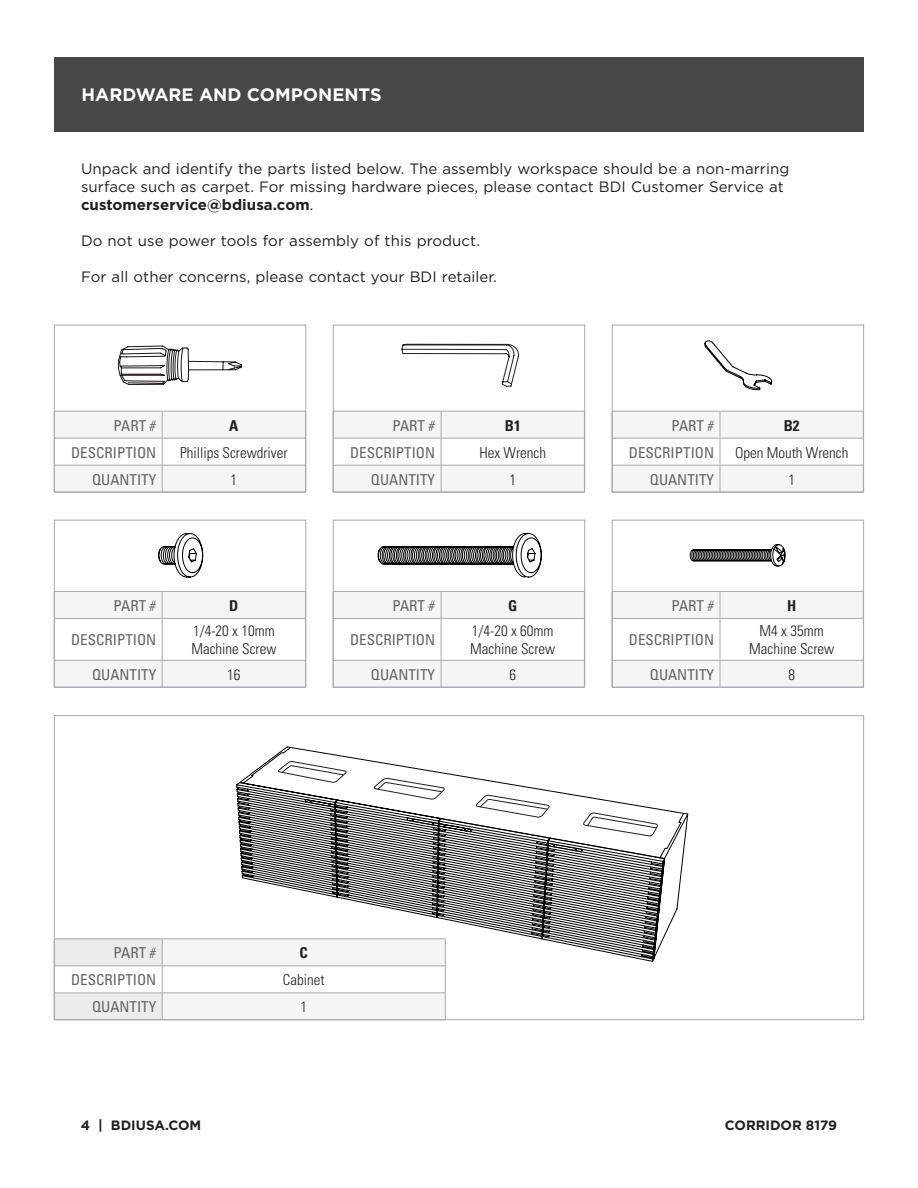
<style>
.page{position:relative;width:918px;height:1188px;background:#fff}
.page>*{position:absolute;margin:0;border:0;box-sizing:border-box;transform-origin:0 0}
.t1{font:700 18px "Gotham";color:#fff}
.t2{font:15px/18px "Gotham";letter-spacing:.005em;color:#231f20}
.t3{font:condensed 15px "Univers";color:#636366}
.t4{font:300 condensed 15px/18px "Univers";color:#231f20}
.t5{font:700 condensed 15px "Univers";color:#231f20}
.t6{font:700 13.5px "Gotham";color:#231f20}
.s1{font-weight:700}
</style>
<div class="page">
<hr style="left:54px;top:1020px;width:108px;height:1px;background:#a8a9ad">
<hr style="left:162px;top:1020px;width:284px;height:1px;background:#a8a9ad">
<svg style="left:401px;top:343px;width:118px;height:44px"></svg>
<svg style="left:117px;top:345px;width:126px;height:40px"></svg>
<svg style="left:56px;top:746px;width:633px;height:272px"></svg>
<svg style="left:158px;top:533px;width:45px;height:45px"></svg>
<svg style="left:689px;top:544px;width:97px;height:23px"></svg>
<svg style="left:704px;top:340px;width:69px;height:50px"></svg>
<svg style="left:378px;top:533px;width:164px;height:45px"></svg>
<hr style="left:54px;top:492px;width:108px;height:1px;background:#a8a9ad">
<svg style="left:56px;top:411px;width:248px;height:79px"></svg>
<hr style="left:162px;top:492px;width:144px;height:1px;background:#a8a9ad">
<svg style="left:56px;top:591px;width:248px;height:95px"></svg>
<hr style="left:333px;top:492px;width:108px;height:1px;background:#a8a9ad">
<svg style="left:335px;top:411px;width:248px;height:79px"></svg>
<hr style="left:441px;top:492px;width:144px;height:1px;background:#a8a9ad">
<svg style="left:335px;top:591px;width:248px;height:95px"></svg>
<hr style="left:612px;top:492px;width:108px;height:1px;background:#a8a9ad">
<svg style="left:614px;top:411px;width:248px;height:79px"></svg>
<hr style="left:720px;top:492px;width:144px;height:1px;background:#a8a9ad">
<svg style="left:614px;top:591px;width:248px;height:95px"></svg>
<div style="left:54px;top:325px;width:252px;height:167px;border:1px solid #a8a9ad"></div>
<div style="left:54px;top:520px;width:252px;height:168px;border:1px solid #a8a9ad"></div>
<div style="left:333px;top:325px;width:252px;height:167px;border:1px solid #a8a9ad"></div>
<div style="left:333px;top:520px;width:252px;height:168px;border:1px solid #a8a9ad"></div>
<div style="left:612px;top:325px;width:252px;height:167px;border:1px solid #a8a9ad"></div>
<div style="left:612px;top:520px;width:252px;height:168px;border:1px solid #a8a9ad"></div>
<div style="left:54px;top:57px;width:810px;height:74px;background:#464748"></div>
<p class="t1" style="left:81px;top:83px;width:302px">HARDWARE AND COMPONENTS</p>
<p class="t2" style="left:81px;top:159px;width:710px">Unpack and identify the parts listed below. The assembly workspace should be a non-marring surface such as carpet. For missing hardware pieces, please contact BDI Customer Service at <span class="s1">customerservice@bdiusa.com</span>.</p>
<p class="t2" style="left:81px;top:231px;width:401px">Do not use power tools for assembly of this product.</p>
<p class="t2" style="left:81px;top:267px;width:417px">For all other concerns, please contact your BDI retailer.</p>
<p class="t3" style="left:114px;top:416px;width:44px">PART #</p>
<p class="t5" style="left:229px;top:416px;width:11px">A</p>
<p class="t3" style="left:71px;top:443px;width:87px">DESCRIPTION</p>
<p class="t4" style="left:180px;top:443px;width:109px">Phillips Screwdriver</p>
<p class="t3" style="left:92px;top:470px;width:66px">QUANTITY</p>
<p class="t4" style="left:231px;top:470px;width:8px">1</p>
<p class="t3" style="left:114px;top:596px;width:44px">PART #</p>
<p class="t5" style="left:229px;top:596px;width:11px">D</p>
<p class="t3" style="left:71px;top:631px;width:87px">DESCRIPTION</p>
<p class="t4" style="left:191px;top:622px;width:86px">1/4-20 x 10mm<br>Machine Screw</p>
<p class="t3" style="left:92px;top:665px;width:66px">QUANTITY</p>
<p class="t4" style="left:227px;top:665px;width:15px">16</p>
<p class="t3" style="left:393px;top:416px;width:44px">PART #</p>
<p class="t5" style="left:505px;top:416px;width:17px">B1</p>
<p class="t3" style="left:350px;top:443px;width:87px">DESCRIPTION</p>
<p class="t4" style="left:479px;top:443px;width:68px">Hex Wrench</p>
<p class="t3" style="left:371px;top:470px;width:66px">QUANTITY</p>
<p class="t4" style="left:509px;top:470px;width:8px">1</p>
<p class="t3" style="left:393px;top:596px;width:44px">PART #</p>
<p class="t5" style="left:508px;top:596px;width:11px">G</p>
<p class="t3" style="left:350px;top:631px;width:87px">DESCRIPTION</p>
<p class="t4" style="left:470px;top:622px;width:86px">1/4-20 x 60mm<br>Machine Screw</p>
<p class="t3" style="left:371px;top:665px;width:66px">QUANTITY</p>
<p class="t4" style="left:509px;top:665px;width:8px">6</p>
<p class="t3" style="left:671px;top:416px;width:44px">PART #</p>
<p class="t5" style="left:784px;top:416px;width:17px">B2</p>
<p class="t3" style="left:629px;top:443px;width:87px">DESCRIPTION</p>
<p class="t4" style="left:735px;top:443px;width:115px">Open Mouth Wrench</p>
<p class="t3" style="left:650px;top:470px;width:66px">QUANTITY</p>
<p class="t4" style="left:788px;top:470px;width:8px">1</p>
<p class="t3" style="left:671px;top:596px;width:44px">PART #</p>
<p class="t5" style="left:787px;top:596px;width:11px">H</p>
<p class="t3" style="left:629px;top:631px;width:87px">DESCRIPTION</p>
<p class="t4" style="left:749px;top:622px;width:86px;text-align:center">M4 x 35mm<br>Machine Screw</p>
<p class="t3" style="left:650px;top:665px;width:66px">QUANTITY</p>
<p class="t4" style="left:788px;top:665px;width:8px">8</p>
<p class="t3" style="left:114px;top:944px;width:44px">PART #</p>
<p class="t5" style="left:300px;top:944px;width:10px">C</p>
<p class="t3" style="left:71px;top:971px;width:87px">DESCRIPTION</p>
<p class="t4" style="left:283px;top:971px;width:43px">Cabinet</p>
<p class="t3" style="left:92px;top:998px;width:66px">QUANTITY</p>
<p class="t4" style="left:300px;top:998px;width:8px">1</p>
<p class="t6" style="left:81px;top:1117px;width:122px">4 | BDIUSA.COM</p>
<p class="t6" style="left:725px;top:1117px;width:114px">CORRIDOR 8179</p>
</div>
